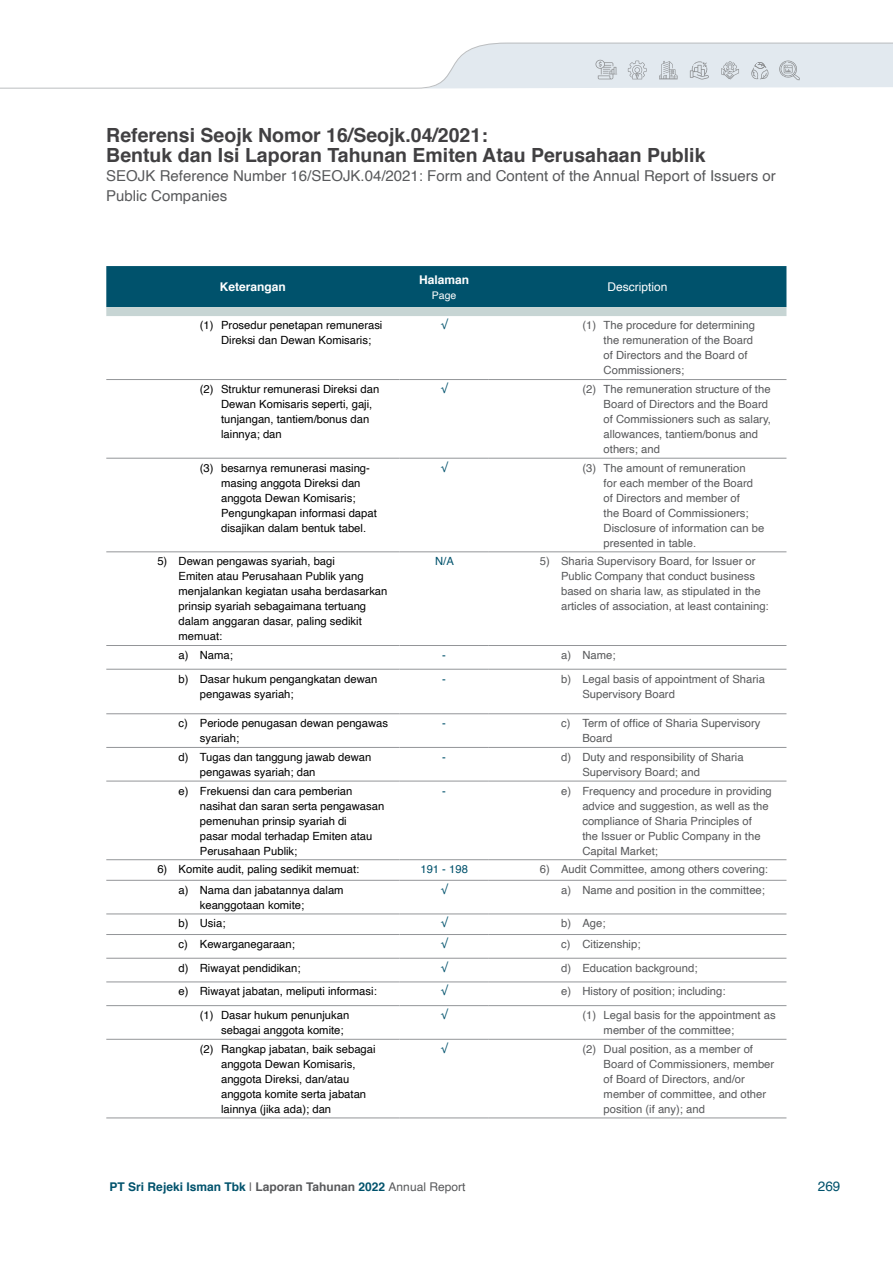
<style>
.page{position:relative;width:893px;height:1263px;background:#fff}
.page>*{position:absolute;margin:0;border:0;box-sizing:border-box;transform-origin:0 0}
.t1{font:700 19.5px/19.5px "Helvetica";color:#414042}
.t2{font:15px/19.5px "Helvetica";color:#58595b}
.t3{font:13.5px "Helvetica";color:#00526c}
.t4{font:700 12px "Helvetica";color:#00526c}
.t5{font:700 12px "Helvetica";color:#fff}
.t6{font:12px "Helvetica";color:#fff}
.t7{font:11.25px/15px "Helvetica";color:#58595b}
.t8{font:11.25px/15px "Helvetica";color:#000}
.t9{font:11.25px "Helvetica";color:#00526c}
.t10{font:10.5px "Helvetica";color:#fff}
.s1{font-weight:400;color:#58595b}
.s2{color:#58595b}
</style>
<div class="page">
<svg style="left:0;top:42px;width:893px;height:47px"></svg>
<svg style="left:106px;top:266px;width:680px;height:50px;background:#246a7f"></svg>
<hr style="left:106px;top:379px;width:293px;height:1px;background:#939598">
<hr style="left:399px;top:379px;width:90px;height:1px;background:#939598">
<hr style="left:489px;top:379px;width:297px;height:1px;background:#939598">
<hr style="left:106px;top:458px;width:293px;height:1px;background:#939598">
<hr style="left:399px;top:458px;width:90px;height:1px;background:#939598">
<hr style="left:489px;top:458px;width:297px;height:1px;background:#939598">
<hr style="left:106px;top:552px;width:293px;height:1px;background:#939598">
<hr style="left:399px;top:552px;width:90px;height:1px;background:#939598">
<hr style="left:489px;top:552px;width:297px;height:1px;background:#939598">
<hr style="left:106px;top:645px;width:293px;height:1px;background:#939598">
<hr style="left:399px;top:645px;width:90px;height:1px;background:#939598">
<hr style="left:489px;top:645px;width:297px;height:1px;background:#939598">
<hr style="left:106px;top:669px;width:293px;height:1px;background:#939598">
<hr style="left:399px;top:669px;width:90px;height:1px;background:#939598">
<hr style="left:489px;top:669px;width:297px;height:1px;background:#939598">
<hr style="left:106px;top:713px;width:293px;height:1px;background:#939598">
<hr style="left:399px;top:713px;width:90px;height:1px;background:#939598">
<hr style="left:489px;top:713px;width:297px;height:1px;background:#939598">
<hr style="left:106px;top:747px;width:293px;height:1px;background:#939598">
<hr style="left:399px;top:747px;width:90px;height:1px;background:#939598">
<hr style="left:489px;top:747px;width:297px;height:1px;background:#939598">
<hr style="left:106px;top:781px;width:293px;height:1px;background:#939598">
<hr style="left:399px;top:781px;width:90px;height:1px;background:#939598">
<hr style="left:489px;top:781px;width:297px;height:1px;background:#939598">
<hr style="left:106px;top:859px;width:293px;height:1px;background:#939598">
<hr style="left:399px;top:859px;width:90px;height:1px;background:#939598">
<hr style="left:489px;top:859px;width:297px;height:1px;background:#939598">
<hr style="left:106px;top:880px;width:293px;height:1px;background:#939598">
<hr style="left:399px;top:880px;width:90px;height:1px;background:#939598">
<hr style="left:489px;top:880px;width:297px;height:1px;background:#939598">
<hr style="left:106px;top:914px;width:293px;height:1px;background:#939598">
<hr style="left:399px;top:914px;width:90px;height:1px;background:#939598">
<hr style="left:489px;top:914px;width:297px;height:1px;background:#939598">
<hr style="left:106px;top:934px;width:293px;height:1px;background:#939598">
<hr style="left:399px;top:934px;width:90px;height:1px;background:#939598">
<hr style="left:489px;top:934px;width:297px;height:1px;background:#939598">
<hr style="left:106px;top:958px;width:293px;height:1px;background:#939598">
<hr style="left:399px;top:958px;width:90px;height:1px;background:#939598">
<hr style="left:489px;top:958px;width:297px;height:1px;background:#939598">
<hr style="left:106px;top:982px;width:293px;height:1px;background:#939598">
<hr style="left:399px;top:982px;width:90px;height:1px;background:#939598">
<hr style="left:489px;top:982px;width:297px;height:1px;background:#939598">
<hr style="left:106px;top:1005px;width:293px;height:1px;background:#939598">
<hr style="left:399px;top:1005px;width:90px;height:1px;background:#939598">
<hr style="left:489px;top:1005px;width:297px;height:1px;background:#939598">
<hr style="left:106px;top:1039px;width:293px;height:1px;background:#939598">
<hr style="left:399px;top:1039px;width:90px;height:1px;background:#939598">
<hr style="left:489px;top:1039px;width:297px;height:1px;background:#939598">
<hr style="left:106px;top:1118px;width:293px;height:1px;background:#939598">
<hr style="left:399px;top:1118px;width:90px;height:1px;background:#939598">
<hr style="left:489px;top:1118px;width:297px;height:1px;background:#939598">
<h1 class="t1" style="left:106px;top:126px;width:601px">Referensi Seojk Nomor 16/Seojk.04/2021:<br>Bentuk dan Isi Laporan Tahunan Emiten Atau Perusahaan Publik</h1>
<h2 class="t2" style="left:106px;top:167px;width:671px">SEOJK Reference Number 16/SEOJK.04/2021: Form and Content of the Annual Report of Issuers or<br>Public Companies</h2>
<p class="t5" style="left:220px;top:277px;width:68px">Keterangan</p>
<p class="t5" style="left:419px;top:270px;width:52px">Halaman</p>
<p class="t10" style="left:432px;top:287px;width:26px">Page</p>
<p class="t6" style="left:608px;top:278px;width:62px">Description</p>
<p class="t8" style="left:221px;top:318px;width:163px;text-indent:-21px">(1) Prosedur penetapan remunerasi<br>Direksi dan Dewan Komisaris;</p>
<p class="t9" style="left:441px;top:317px;width:8px">√</p>
<p class="t7" style="left:604px;top:318px;width:153px;text-indent:-21px">(1) The procedure for determining the remuneration of the Board of Directors and the Board of<br>Commissioners;</p>
<p class="t8" style="left:221px;top:382px;width:160px;text-indent:-21px">(2) Struktur remunerasi Direksi dan<br>Dewan Komisaris seperti, gaji, tunjangan, tantiem/bonus dan lainnya; dan</p>
<p class="t9" style="left:441px;top:380px;width:8px">√</p>
<p class="t7" style="left:604px;top:382px;width:169px;text-indent:-21px">(2) The remuneration structure of the<br>Board of Directors and the Board of Commissioners such as salary, allowances, tantiem/bonus and others; and</p>
<p class="t8" style="left:221px;top:461px;width:157px;text-indent:-21px">(3) besarnya remunerasi masing&shy;masing anggota Direksi dan anggota Dewan Komisaris;<br>Pengungkapan informasi dapat disajikan dalam bentuk tabel.</p>
<p class="t9" style="left:441px;top:459px;width:8px">√</p>
<p class="t7" style="left:604px;top:461px;width:162px;text-indent:-21px">(3) The amount of remuneration<br>for each member of the Board of Directors and member of<br>the Board of Commissioners;<br>Disclosure of information can be presented in table.</p>
<p class="t8" style="left:179px;top:554px;width:210px;text-indent:-21px">5) Dewan pengawas syariah, bagi<br>Emiten atau Perusahaan Publik yang menjalankan kegiatan usaha berdasarkan prinsip syariah sebagaimana tertuang dalam anggaran dasar, paling sedikit memuat:</p>
<p class="t9" style="left:435px;top:553px;width:20px">N/A</p>
<p class="t7" style="left:561px;top:554px;width:209px;text-indent:-21px">5) Sharia Supervisory Board, for Issuer or Public Company that conduct business based on sharia law, as stipulated in the articles of association, at least containing:</p>
<p class="t8" style="left:179px;top:648px;width:56px">a) Nama;</p>
<p class="t9" style="left:442px;top:646px;width:5px">-</p>
<p class="t7" style="left:561px;top:648px;width:56px">a) Name;</p>
<p class="t8" style="left:200px;top:672px;width:179px;text-indent:-21px">b) Dasar hukum pengangkatan dewan pengawas syariah;</p>
<p class="t9" style="left:442px;top:670px;width:5px">-</p>
<p class="t7" style="left:582px;top:672px;width:184px;text-indent:-21px">b) Legal basis of appointment of Sharia<br>Supervisory Board</p>
<p class="t8" style="left:200px;top:716px;width:190px;text-indent:-21px">c) Periode penugasan dewan pengawas syariah;</p>
<p class="t9" style="left:442px;top:715px;width:5px">-</p>
<p class="t7" style="left:582px;top:716px;width:180px;text-indent:-21px">c) Term of office of Sharia Supervisory<br>Board</p>
<p class="t8" style="left:200px;top:750px;width:173px;text-indent:-21px">d) Tugas dan tanggung jawab dewan pengawas syariah; dan</p>
<p class="t9" style="left:442px;top:748px;width:5px">-</p>
<p class="t7" style="left:582px;top:750px;width:163px;text-indent:-21px">d) Duty and responsibility of Sharia<br>Supervisory Board; and</p>
<p class="t8" style="left:200px;top:783px;width:186px;text-indent:-21px">e) Frekuensi dan cara pemberian nasihat dan saran serta pengawasan pemenuhan prinsip syariah di<br>pasar modal terhadap Emiten atau<br>Perusahaan Publik;</p>
<p class="t9" style="left:442px;top:782px;width:5px">-</p>
<p class="t7" style="left:582px;top:783px;width:191px;text-indent:-21px">e) Frequency and procedure in providing advice and suggestion, as well as the compliance of Sharia Principles of<br>the Issuer or Public Company in the<br>Capital Market;</p>
<p class="t8" style="left:157px;top:862px;width:203px">6) Komite audit, paling sedikit memuat:</p>
<p class="t9" style="left:420px;top:861px;width:49px">191 - 198</p>
<p class="t7" style="left:540px;top:862px;width:230px">6) Audit Committee, among others covering:</p>
<p class="t8" style="left:200px;top:883px;width:145px;text-indent:-21px">a) Nama dan jabatannya dalam keanggotaan komite;</p>
<p class="t9" style="left:441px;top:881px;width:8px">√</p>
<p class="t7" style="left:561px;top:883px;width:205px">a) Name and position in the committee;</p>
<p class="t8" style="left:179px;top:916px;width:48px">b) Usia;</p>
<p class="t9" style="left:441px;top:915px;width:8px">√</p>
<p class="t7" style="left:561px;top:916px;width:46px">b) Age;</p>
<p class="t8" style="left:179px;top:937px;width:118px">c) Kewarganegaraan;</p>
<p class="t9" style="left:441px;top:935px;width:8px">√</p>
<p class="t7" style="left:561px;top:937px;width:81px">c) Citizenship;</p>
<p class="t8" style="left:179px;top:961px;width:123px">d) Riwayat pendidikan;</p>
<p class="t9" style="left:441px;top:959px;width:8px">√</p>
<p class="t7" style="left:561px;top:961px;width:138px">d) Education background;</p>
<p class="t8" style="left:179px;top:984px;width:200px">e) Riwayat jabatan, meliputi informasi:</p>
<p class="t9" style="left:441px;top:983px;width:8px">√</p>
<p class="t7" style="left:561px;top:984px;width:166px">e) History of position; including:</p>
<p class="t8" style="left:221px;top:1008px;width:130px;text-indent:-21px">(1) Dasar hukum penunjukan sebagai anggota komite;</p>
<p class="t9" style="left:441px;top:1006px;width:8px">√</p>
<p class="t7" style="left:604px;top:1008px;width:173px;text-indent:-21px">(1) Legal basis for the appointment as member of the committee;</p>
<p class="t8" style="left:221px;top:1042px;width:156px;text-indent:-21px">(2) Rangkap jabatan, baik sebagai anggota Dewan Komisaris, anggota Direksi, dan/atau anggota komite serta jabatan lainnya (jika ada); dan</p>
<p class="t9" style="left:441px;top:1040px;width:8px">√</p>
<p class="t7" style="left:604px;top:1042px;width:172px;text-indent:-21px">(2) Dual position, as a member of<br>Board of Commissioners, member of Board of Directors, and/or member of committee, and other position (if any); and</p>
<p class="t4" style="left:110px;top:1177px;width:357px">PT Sri Rejeki Isman Tbk <span class="s1">|</span> <span class="s2">Laporan Tahunan</span> 2022 <span class="s1">Annual Report</span></p>
<p class="t3" style="left:818px;top:1176px;width:24px">269</p>
</div>
